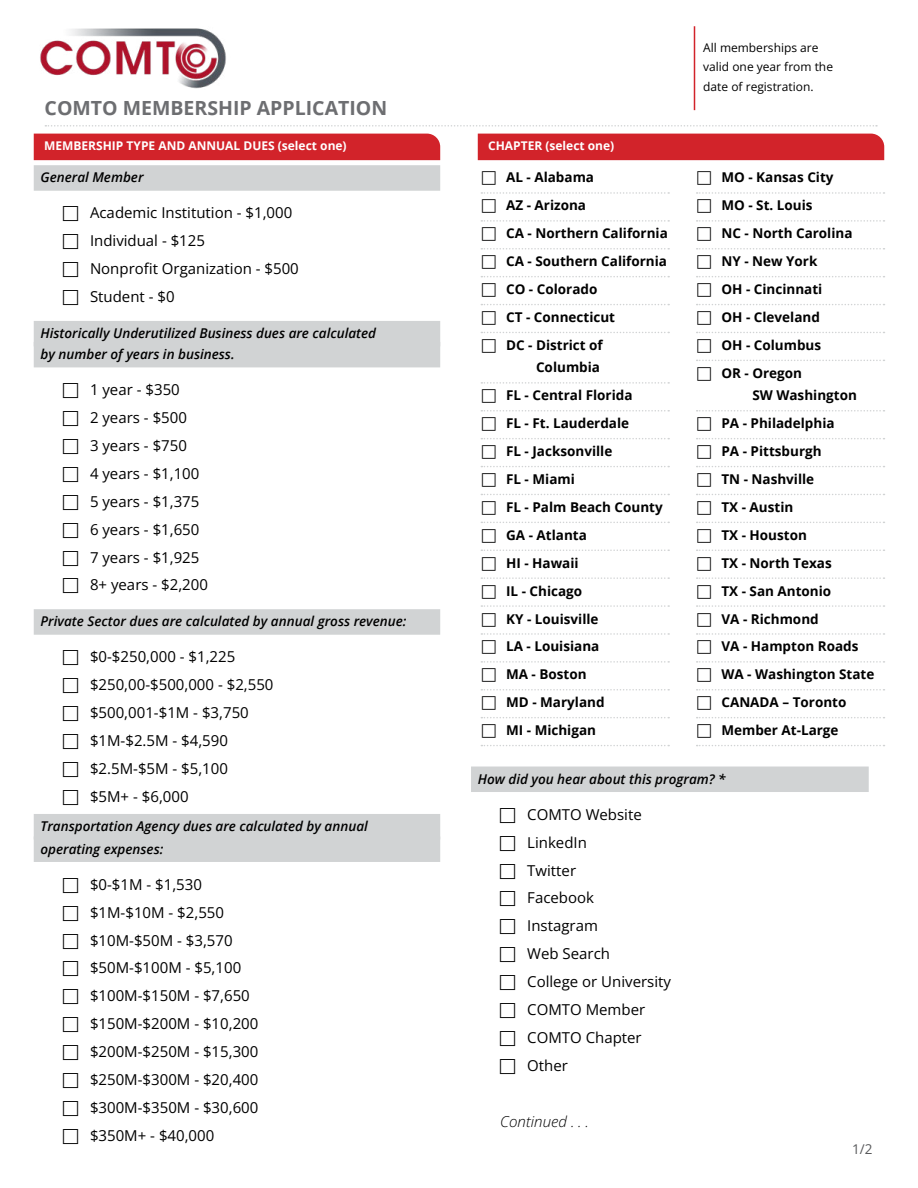
<style>
.page{position:relative;width:918px;height:1188px;background:#fff}
.page>*{position:absolute;margin:0;border:0;box-sizing:border-box;transform-origin:0 0}
.t1{font:700 19.5px "Open Sans";color:#6d6e71}
.t2{font:15px/27.9px "Open Sans";color:#000}
.t3{font:italic 15px "Open Sans";color:#000}
.t4{font:700 13.5px/27.9px "Open Sans";color:#000}
.t5{font:italic 600 13.5px/21px "Open Sans";color:#000}
.t6{font:13.5px "Open Sans";color:#58595b}
.t7{font:700 12px "Open Sans";color:#fff}
.t8{font:12px/19.5px "Open Sans";color:#000}
</style>
<div class="page">
<div style="left:34px;top:165px;width:406px;height:26px;background:#d1d3d4"></div>
<div style="left:34px;top:321px;width:406px;height:25px;background:#d1d3d4"></div>
<div style="left:34px;top:342px;width:406px;height:25px;background:#d1d3d4"></div>
<div style="left:34px;top:609px;width:406px;height:26px;background:#d1d3d4"></div>
<div style="left:34px;top:814px;width:406px;height:25px;background:#d1d3d4"></div>
<div style="left:34px;top:836px;width:406px;height:26px;background:#d1d3d4"></div>
<svg style="left:45px;top:125px;width:829px;height:2px"></svg>
<div style="left:34px;top:134px;width:406px;height:26px;background:#d2232a"></div>
<div style="left:478px;top:134px;width:406px;height:26px;background:#d2232a"></div>
<svg style="left:481px;top:276px;width:188px;height:1px"></svg>
<svg style="left:481px;top:304px;width:188px;height:1px"></svg>
<svg style="left:481px;top:332px;width:188px;height:1px"></svg>
<svg style="left:481px;top:438px;width:188px;height:1px"></svg>
<svg style="left:481px;top:466px;width:188px;height:1px"></svg>
<svg style="left:481px;top:494px;width:188px;height:1px"></svg>
<svg style="left:481px;top:522px;width:188px;height:1px"></svg>
<svg style="left:481px;top:550px;width:188px;height:1px"></svg>
<svg style="left:481px;top:577px;width:188px;height:2px"></svg>
<svg style="left:481px;top:605px;width:188px;height:2px"></svg>
<svg style="left:481px;top:633px;width:188px;height:2px"></svg>
<svg style="left:481px;top:717px;width:188px;height:1px"></svg>
<svg style="left:481px;top:745px;width:188px;height:1px"></svg>
<svg style="left:697px;top:276px;width:188px;height:1px"></svg>
<svg style="left:697px;top:304px;width:188px;height:1px"></svg>
<svg style="left:697px;top:332px;width:188px;height:1px"></svg>
<svg style="left:697px;top:360px;width:188px;height:1px"></svg>
<svg style="left:697px;top:438px;width:188px;height:1px"></svg>
<svg style="left:697px;top:466px;width:188px;height:1px"></svg>
<svg style="left:697px;top:494px;width:188px;height:1px"></svg>
<svg style="left:697px;top:522px;width:188px;height:1px"></svg>
<svg style="left:697px;top:550px;width:188px;height:1px"></svg>
<svg style="left:697px;top:577px;width:188px;height:2px"></svg>
<svg style="left:697px;top:605px;width:188px;height:2px"></svg>
<svg style="left:697px;top:633px;width:188px;height:2px"></svg>
<svg style="left:697px;top:717px;width:188px;height:1px"></svg>
<svg style="left:697px;top:745px;width:188px;height:1px"></svg>
<div style="left:471px;top:767px;width:398px;height:25px;background:#d1d3d4"></div>
<img style="left:40px;top:28px;width:186px;height:61px">
<hr style="left:694px;top:26px;width:1px;height:84px;background:#d2232a">
<svg style="left:481px;top:192px;width:188px;height:2px"></svg>
<svg style="left:481px;top:220px;width:188px;height:2px"></svg>
<svg style="left:481px;top:248px;width:188px;height:2px"></svg>
<svg style="left:481px;top:382px;width:188px;height:2px"></svg>
<svg style="left:481px;top:410px;width:188px;height:2px"></svg>
<svg style="left:481px;top:661px;width:188px;height:2px"></svg>
<svg style="left:481px;top:689px;width:188px;height:2px"></svg>
<svg style="left:697px;top:192px;width:188px;height:2px"></svg>
<svg style="left:697px;top:220px;width:188px;height:2px"></svg>
<svg style="left:697px;top:248px;width:188px;height:2px"></svg>
<svg style="left:697px;top:410px;width:188px;height:2px"></svg>
<svg style="left:697px;top:661px;width:188px;height:2px"></svg>
<svg style="left:697px;top:689px;width:188px;height:2px"></svg>
<p class="t8" style="left:703px;top:38px;width:131px">All memberships are valid one year from the date of registration.</p>
<h1 class="t1" style="left:45px;top:94px;width:344px">COMTO MEMBERSHIP APPLICATION</h1>
<p class="t7" style="left:44px;top:137px;width:304px">MEMBERSHIP TYPE AND ANNUAL DUES (select one)</p>
<p class="t7" style="left:488px;top:137px;width:128px">CHAPTER (select one)</p>
<p class="t4" style="left:506px;top:163px;width:163px">AL - Alabama<br>AZ - Arizona<br>CA - Northern California<br>CA - Southern California<br>CO - Colorado<br>CT - Connecticut<br>DC - District of</p>
<p class="t4" style="left:506px;top:353px;width:158px;text-indent:30px">Columbia<br>FL - Central Florida<br>FL - Ft. Lauderdale<br>FL - Jacksonville<br>FL - Miami<br>FL - Palm Beach County<br>GA - Atlanta<br>HI - Hawaii<br>IL - Chicago<br>KY - Louisville<br>LA - Louisiana<br>MA - Boston<br>MD - Maryland<br>MI - Michigan</p>
<p class="t5" style="left:40px;top:167px;width:105px">General Member</p>
<p class="t2" style="left:90px;top:199px;width:210px">Academic Institution - $1,000<br>Individual - $125<br>Nonprofit Organization - $500<br>Student - $0</p>
<p class="t5" style="left:40px;top:323px;width:337px">Historically Underutilized Business dues are calculated by number of years in business.</p>
<p class="t2" style="left:90px;top:375px;width:120px">1 year - $350<br>2 years - $500<br>3 years - $750<br>4 years - $1,100<br>5 years - $1,375<br>6 years - $1,650<br>7 years - $1,925<br>8+ years - $2,200</p>
<p class="t5" style="left:40px;top:611px;width:368px">Private Sector dues are calculated by annual gross revenue:</p>
<p class="t2" style="left:90px;top:643px;width:185px">$0-$250,000 - $1,225 $250,00-$500,000 - $2,550 $500,001-$1M - $3,750 $1M-$2.5M - $4,590 $2.5M-$5M - $5,100<br>$5M+ - $6,000</p>
<p class="t5" style="left:40px;top:815px;width:329px;line-height:22.5px">Transportation Agency dues are calculated by annual operating expenses:</p>
<p class="t2" style="left:90px;top:870px;width:170px">$0-$1M - $1,530 $1M-$10M - $2,550 $10M-$50M - $3,570 $50M-$100M - $5,100 $100M-$150M - $7,650 $150M-$200M - $10,200 $200M-$250M - $15,300 $250M-$300M - $20,400 $300M-$350M - $30,600 $350M+ - $40,000</p>
<p class="t4" style="left:721px;top:163px;width:133px">MO - Kansas City<br>MO - St. Louis<br>NC - North Carolina<br>NY - New York<br>OH - Cincinnati<br>OH - Cleveland<br>OH - Columbus<br>OR - Oregon</p>
<p class="t4" style="left:721px;top:381px;width:155px;text-indent:31px">SW Washington<br>PA - Philadelphia<br>PA - Pittsburgh<br>TN - Nashville<br>TX - Austin<br>TX - Houston<br>TX - North Texas<br>TX - San Antonio<br>VA - Richmond<br>VA - Hampton Roads<br>WA - Washington State<br>CANADA – Toronto<br>Member At-Large</p>
<p class="t5" style="left:478px;top:768px;width:249px">How did you hear about this program? *</p>
<p class="t2" style="left:527px;top:800px;width:145px">COMTO Website<br>LinkedIn<br>Twitter<br>Facebook<br>Instagram<br>Web Search<br>College or University<br>COMTO Member<br>COMTO Chapter<br>Other</p>
<p class="t3" style="left:500px;top:1111px;width:90px">Continued . . .</p>
<p class="t6" style="left:852px;top:1140px;width:22px">1/2</p>
</div>
